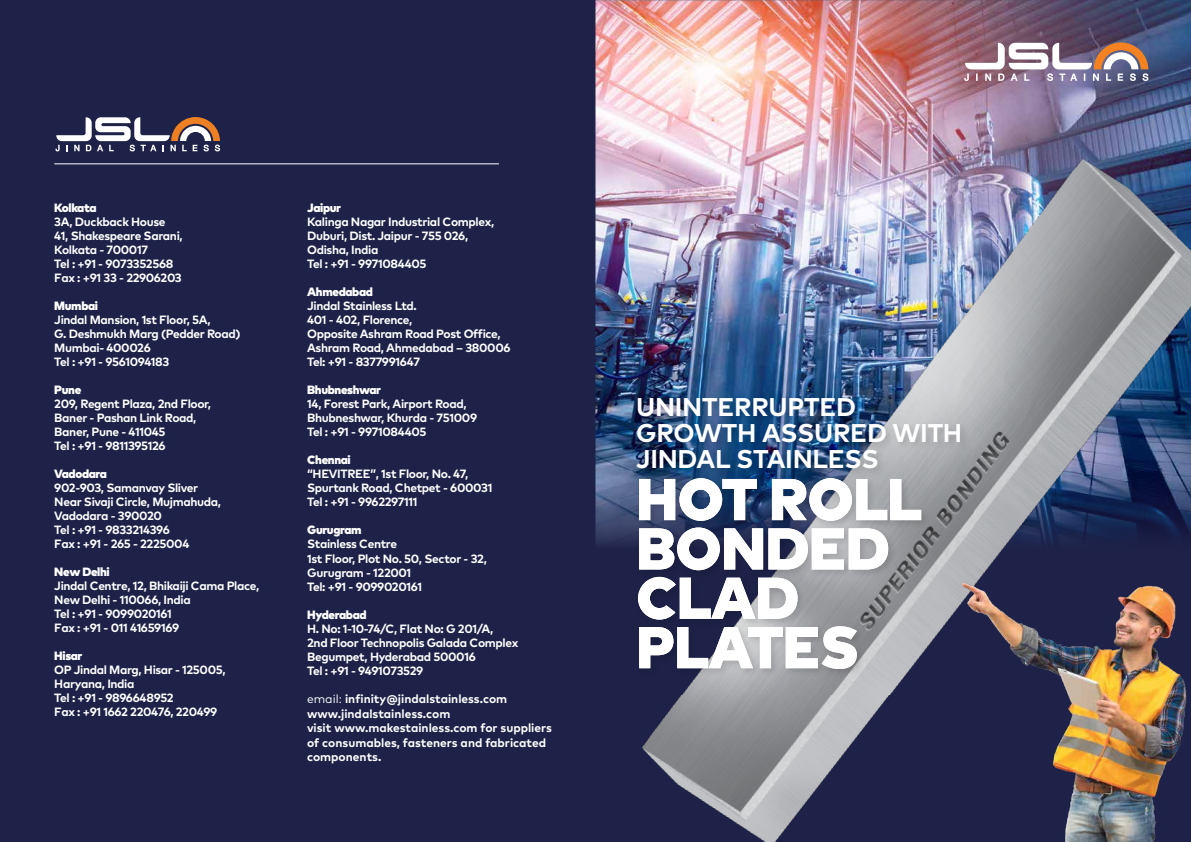
<style>
.page{position:relative;width:1191px;height:842px;background:#fff}
.page>*{position:absolute;margin:0;border:0;box-sizing:border-box;transform-origin:0 0}
.t1{font:900 58.8px/49.4px "Markfor FITCH";letter-spacing:-.01em;color:#fff}
.t2{font:700 25.6px/26.4px "Markfor FITCH";letter-spacing:-.01em;color:#fff}
.t3{font:700 12px/14px "Markfor FITCH";letter-spacing:-.03em;color:#fff}
.t4{font:700 12px/14.4px "Markfor FITCH";color:#fff}
.t5{font:900 12px "Markfor FITCH";letter-spacing:-.03em;color:#fff}
.s1{font-weight:400}
</style>
<div class="page">
<div style="left:0;top:0;width:595px;height:842px;background:#1e2248"></div>
<svg style="left:55px;top:117px;width:165px;height:34px"></svg>
<hr style="left:54px;top:164px;width:445px;height:1px;background:#fff">
<img style="left:595px;top:0;width:596px;height:64px">
<img style="left:595px;top:64px;width:596px;height:778px">
<img style="left:954px;top:558px;width:236px;height:283px">
<img style="left:630px;top:388px;width:343px;height:306px">
<svg style="left:964px;top:43px;width:184px;height:38px"></svg>
<p class="t5" style="left:54px;top:200px;width:44px">Kolkata</p>
<p class="t3" style="left:54px;top:215px;width:130px">3A, Duckback House<br>41, Shakespeare Sarani,<br>Kolkata - 700017<br>Tel : +91 - 9073352568<br>Fax : +91 33 - 22906203</p>
<p class="t5" style="left:54px;top:298px;width:45px">Mumbai</p>
<p class="t3" style="left:54px;top:313px;width:188px">Jindal Mansion, 1st Floor, 5A,<br>G. Deshmukh Marg (Pedder Road)<br>Mumbai- 400026<br>Tel : +91 - 9561094183</p>
<p class="t5" style="left:54px;top:382px;width:29px">Pune</p>
<p class="t3" style="left:54px;top:397px;width:158px">209, Regent Plaza, 2nd Floor,<br>Baner - Pashan Link Road,<br>Baner, Pune - 411045<br>Tel : +91 - 9811395126</p>
<p class="t5" style="left:54px;top:466px;width:54px">Vadodara</p>
<p class="t3" style="left:54px;top:481px;width:168px">902-903, Samanvay Sliver<br>Near Sivaji Circle, Mujmahuda,<br>Vadodara - 390020<br>Tel : +91 - 9833214396<br>Fax : +91 - 265 - 2225004</p>
<p class="t5" style="left:54px;top:564px;width:57px">New Delhi</p>
<p class="t3" style="left:54px;top:579px;width:206px">Jindal Centre, 12, Bhikaiji Cama Place,<br>New Delhi - 110066, India<br>Tel : +91 - 9099020161<br>Fax : +91 - 011 41659169</p>
<p class="t5" style="left:54px;top:648px;width:30px">Hisar</p>
<p class="t3" style="left:54px;top:663px;width:173px">OP Jindal Marg, Hisar - 125005,<br>Haryana, India<br>Tel : +91 - 9896648952<br>Fax : +91 1662 220476, 220499</p>
<p class="t5" style="left:307px;top:200px;width:35px">Jaipur</p>
<p class="t3" style="left:307px;top:215px;width:188px">Kalinga Nagar Industrial Complex,<br>Duburi, Dist. Jaipur - 755 026,<br>Odisha, India<br>Tel : +91 - 9971084405</p>
<p class="t5" style="left:307px;top:284px;width:67px">Ahmedabad</p>
<p class="t3" style="left:307px;top:299px;width:205px">Jindal Stainless Ltd.<br>401 - 402, Florence,<br>Opposite Ashram Road Post Office,<br>Ashram Road, Ahmedabad – 380006<br>Tel: +91 - 8377991647</p>
<p class="t5" style="left:307px;top:382px;width:75px">Bhubneshwar</p>
<p class="t3" style="left:307px;top:397px;width:171px">14, Forest Park, Airport Road,<br>Bhubneshwar, Khurda - 751009<br>Tel : +91 - 9971084405</p>
<p class="t5" style="left:307px;top:452px;width:45px">Chennai</p>
<p class="t3" style="left:307px;top:467px;width:187px">“HEVITREE”, 1st Floor, No. 47,<br>Spurtank Road, Chetpet - 600031<br>Tel : +91 - 9962297111</p>
<p class="t5" style="left:307px;top:522px;width:56px">Gurugram</p>
<p class="t3" style="left:307px;top:537px;width:181px">Stainless Centre<br>1st Floor, Plot No. 50, Sector - 32,<br>Gurugram - 122001<br>Tel: +91 - 9099020161</p>
<p class="t5" style="left:307px;top:606px;width:61px">Hyderabad</p>
<p class="t3" style="left:307px;top:621px;width:213px">H. No: 1-10-74/C, Flat No: G 201/A,<br>2nd Floor Technopolis Galada Complex<br>Begumpet, Hyderabad 500016<br>Tel : +91 - 9491073529</p>
<p class="t4" style="left:307px;top:691px;width:246px"><span class="s1">email:</span> infinity@jindalstainless.com www.jindalstainless.com<br>visit www.makestainless.com for suppliers of consumables, fasteners and fabricated components.</p>
<h2 class="t2" style="left:636px;top:393px;width:327px">UNINTERRUPTED<br>GROWTH ASSURED WITH<br>JINDAL STAINLESS</h2>
<h1 class="t1" style="left:636px;top:473px;width:287px">HOT ROLL<br>BONDED<br>CLAD<br>PLATES</h1>
</div>
